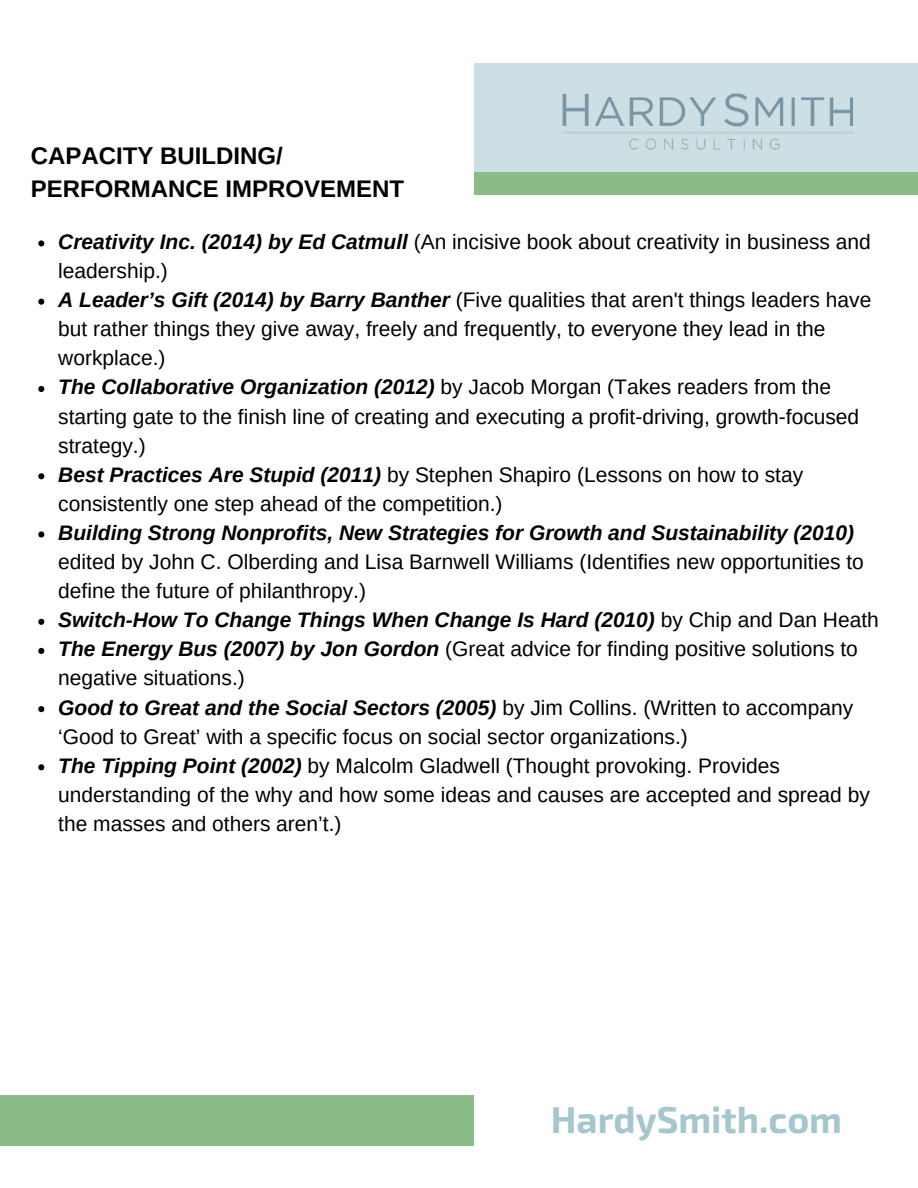
<style>
.page{position:relative;width:918px;height:1188px;background:#fff}
.page>*{position:absolute;margin:0;border:0;box-sizing:border-box;transform-origin:0 0}
.t1{font:700 37.35px "Exo 2";color:#a5c6cf}
.t2{font:700 24px/32.7px "Arimo";color:#000}
.t3{font:21px/29.1px "Arimo";color:#000}
.t4{font:italic 700 21px "Arimo";color:#000}
.s1{font-weight:700;font-style:italic}
</style>
<div class="page">
<div style="left:475px;top:64px;width:443px;height:119px;background:#ccdfe4"></div>
<div style="left:475px;top:172px;width:443px;height:23px;background:#8bbc87"></div>
<div style="left:0;top:1095px;width:474px;height:51px;background:#8bbc87"></div>
<img style="left:526px;top:63px;width:369px;height:87px">
<svg style="left:38px;top:240px;width:6px;height:6px"></svg>
<svg style="left:38px;top:299px;width:6px;height:6px"></svg>
<svg style="left:38px;top:386px;width:6px;height:6px"></svg>
<svg style="left:38px;top:473px;width:6px;height:6px"></svg>
<svg style="left:38px;top:531px;width:6px;height:7px"></svg>
<svg style="left:38px;top:619px;width:6px;height:6px"></svg>
<svg style="left:38px;top:648px;width:6px;height:6px"></svg>
<svg style="left:38px;top:706px;width:6px;height:6px"></svg>
<svg style="left:38px;top:764px;width:6px;height:6px"></svg>
<p class="t2" style="left:31px;top:140px;width:375px">CAPACITY BUILDING/<br>PERFORMANCE IMPROVEMENT</p>
<p class="t3" style="left:58px;top:227px;width:815px"><span class="s1">Creativity Inc. (2014) by Ed Catmull</span> (An incisive book about creativity in business and leadership.)<br><span class="s1">A Leader’s Gift (2014) by Barry Banther</span> (Five qualities that aren't things leaders have but rather things they give away, freely and frequently, to everyone they lead in the workplace.)<br><span class="s1">The Collaborative Organization (2012)</span> by Jacob Morgan (Takes readers from the starting gate to the finish line of creating and executing a profit-driving, growth-focused strategy.)<br><span class="s1">Best Practices Are Stupid (2011)</span> by Stephen Shapiro (Lessons on how to stay consistently one step ahead of the competition.)</p>
<p class="t4" style="left:58px;top:521px;width:797px">Building Strong Nonprofits, New Strategies for Growth and Sustainability (2010)</p>
<p class="t3" style="left:58px;top:547px;width:822px">edited by John C. Olberding and Lisa Barnwell Williams (Identifies new opportunities to define the future of philanthropy.)<br><span class="s1">Switch-How To Change Things When Change Is Hard (2010)</span> by Chip and Dan Heath <span class="s1">The Energy Bus (2007) by Jon Gordon</span> (Great advice for finding positive solutions to negative situations.)<br><span class="s1">Good to Great and the Social Sectors (2005)</span> by Jim Collins. (Written to accompany ‘Good to Great’ with a specific focus on social sector organizations.)<br><span class="s1">The Tipping Point (2002)</span> by Malcolm Gladwell (Thought provoking. Provides understanding of the why and how some ideas and causes are accepted and spread by the masses and others aren’t.)</p>
<h1 class="t1" style="left:551px;top:1096px;width:293px">HardySmith.com</h1>
</div>
